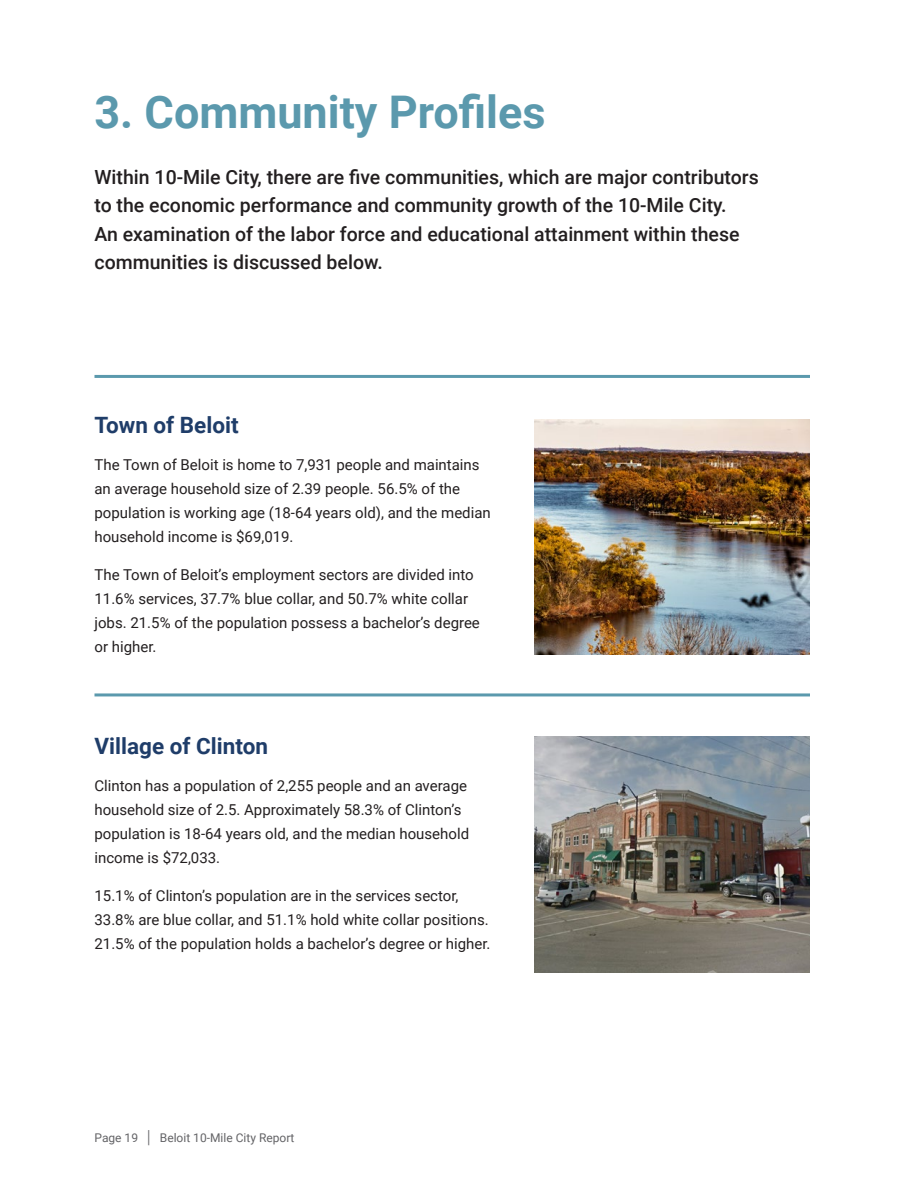
<style>
.page{position:relative;width:918px;height:1188px;background:#fff}
.page>*{position:absolute;margin:0;border:0;box-sizing:border-box;transform-origin:0 0}
.t1{font:700 45px "Roboto";color:#5b99ad}
.t2{font:700 22.5px "Roboto";color:#1f3d69}
.Intro_deck{font:500 19.5px/28.5px "Roboto";color:#231f20}
.Text{font:15px/24px "Roboto";color:#231f20}
.t3{font:12px "Roboto";color:#636366}
.s1{font-weight:300;font-size:18px}
</style>
<div class="page">
<hr style="left:94px;top:375px;width:716px;height:3px;background:#5b99ad">
<hr style="left:94px;top:693px;width:716px;height:3px;background:#5b99ad">
<img style="left:535px;top:419px;width:275px;height:236px">
<img style="left:535px;top:737px;width:275px;height:235px">
<h1 class="t1" style="left:94px;top:81px;width:453px">3. Community Profiles</h1>
<p class="Intro_deck" style="left:94px;top:162px;width:666px">Within 10-Mile City, there are five communities, which are major contributors to the economic performance and community growth of the 10-Mile City.<br>An examination of the labor force and educational attainment within these communities is discussed below.</p>
<h3 class="t2" style="left:94px;top:409px;width:146px">Town of Beloit</h3>
<p class="Text" style="left:94px;top:452px;width:398px">The Town of Beloit is home to 7,931 people and maintains an average household size of 2.39 people. 56.5% of the population is working age (18-64 years old), and the median household income is $69,019.</p>
<p class="Text" style="left:94px;top:562px;width:387px">The Town of Beloit’s employment sectors are divided into 11.6% services, 37.7% blue collar, and 50.7% white collar jobs. 21.5% of the population possess a bachelor’s degree or higher.</p>
<h3 class="t2" style="left:94px;top:730px;width:175px">Village of Clinton</h3>
<p class="Text" style="left:94px;top:773px;width:376px">Clinton has a population of 2,255 people and an average household size of 2.5. Approximately 58.3% of Clinton’s population is 18-64 years old, and the median household income is $72,033.</p>
<p class="Text" style="left:94px;top:883px;width:397px">15.1% of Clinton’s population are in the services sector,<br>33.8% are blue collar, and 51.1% hold white collar positions.<br>21.5% of the population holds a bachelor’s degree or higher.</p>
<p class="t3" style="left:94px;top:1130px;width:202px">Page 19 <span class="s1">|</span> Beloit 10-Mile City Report</p>
</div>
